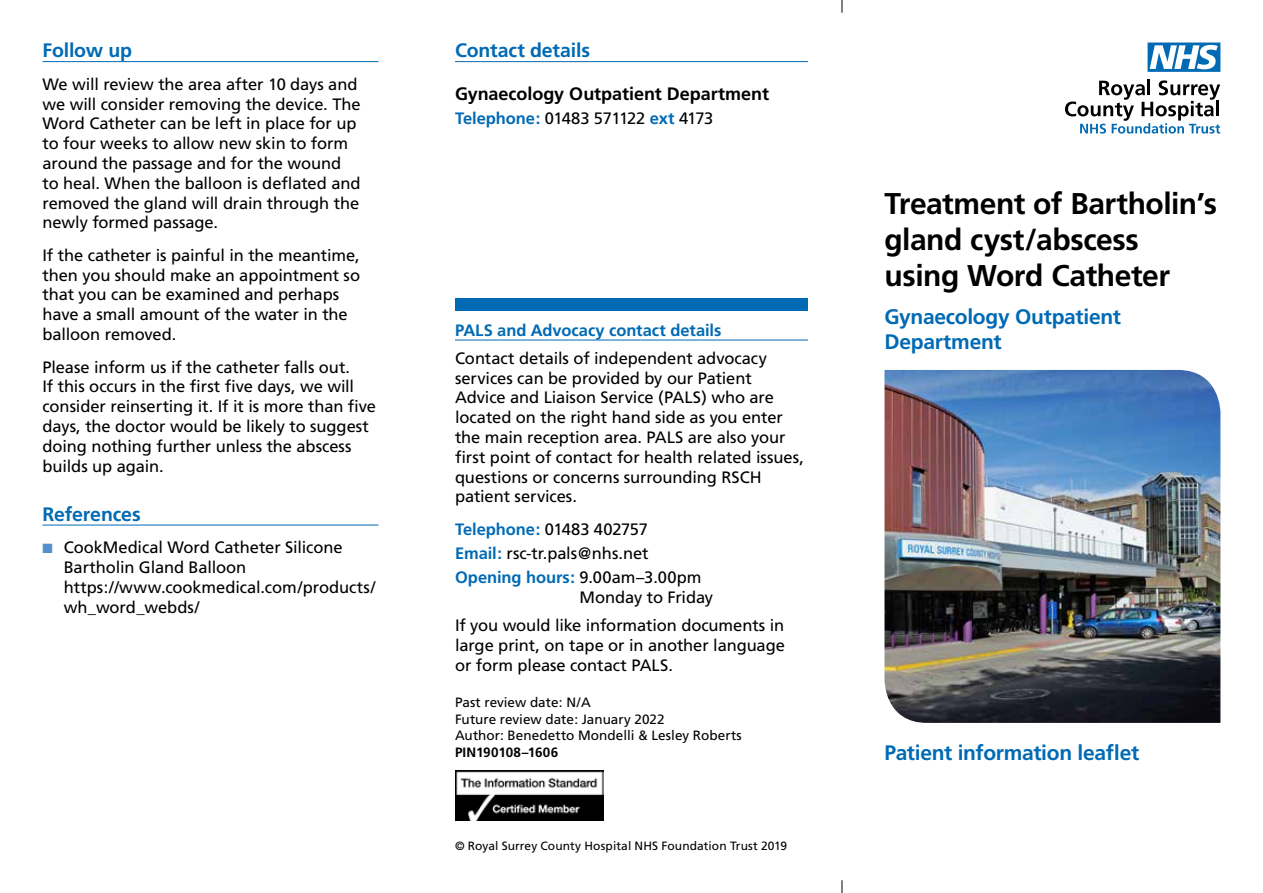
<style>
.page{position:relative;width:1263px;height:893px;background:#fff}
.page>*{position:absolute;margin:0;border:0;box-sizing:border-box;transform-origin:0 0}
.t1{font:700 30px/36px "Frutiger";letter-spacing:-.015em;color:#000}
.t2{font:700 21px/25.2px "Frutiger";letter-spacing:-.015em;color:#006ab4}
.t3{font:700 19.5px "Frutiger";letter-spacing:-.01em;color:#006ab4}
.t4{font:700 18px "Frutiger";color:#000}
.t5{font:16.5px/19.8px "Frutiger";letter-spacing:-.005em;color:#000}
.t6{font:700 16.5px "Frutiger";color:#006ab4}
.t7{font:16.5px "Frutiger";letter-spacing:-.04em;color:#000}
.t8{font:13.5px/16.5px "Frutiger";color:#000}
.t9{font:700 13.5px "Frutiger";letter-spacing:.01em;color:#000}
.t10{font:12px "Frutiger";letter-spacing:.005em;color:#000}
.s1{color:#5290cd}
.s2{font-weight:700;color:#006ab4}
</style>
<div class="page">
<svg style="left:1147px;top:43px;width:73px;height:29px"></svg>
<svg style="left:1065px;top:80px;width:155px;height:54px"></svg>
<div style="left:455px;top:298px;width:353px;height:12px;background:#006ab4"></div>
<hr style="left:455px;top:340px;width:353px;height:1px;background:#006ab4">
<img style="left:456px;top:770px;width:147px;height:51px">
<svg style="left:842px;top:0;width:1px;height:13px"></svg>
<svg style="left:842px;top:880px;width:1px;height:13px"></svg>
<img style="left:884px;top:370px;width:336px;height:353px">
<hr style="left:455px;top:61px;width:353px;height:1px;background:#006ab4">
<hr style="left:43px;top:61px;width:335px;height:1px;background:#006ab4">
<hr style="left:43px;top:525px;width:335px;height:1px;background:#006ab4">
<p class="t3" style="left:43px;top:39px;width:91px">Follow up</p>
<p class="t5" style="left:43px;top:74px;width:320px">We will review the area after 10 days and we will consider removing the device. The Word Catheter can be left in place for up to four weeks to allow new skin to form around the passage and for the wound to heal. When the balloon is deflated and removed the gland will drain through the newly formed passage.</p>
<p class="t5" style="left:43px;top:245px;width:319px">If the catheter is painful in the meantime, then you should make an appointment so that you can be examined and perhaps have a small amount of the water in the balloon removed.</p>
<p class="t5" style="left:43px;top:357px;width:335px">Please inform us if the catheter falls out.<br>If this occurs in the first five days, we will consider reinserting it. If it is more than five days, the doctor would be likely to suggest doing nothing further unless the abscess builds up again.</p>
<p class="t3" style="left:43px;top:502px;width:100px">References</p>
<p class="t5" style="left:64px;top:538px;width:313px;text-indent:-21px"><span class="s1">■</span> CookMedical Word Catheter Silicone<br>Bartholin Gland Balloon https://www.cookmedical.com/products/ wh_word_webds/</p>
<p class="t3" style="left:455px;top:39px;width:137px">Contact details</p>
<p class="t4" style="left:455px;top:83px;width:315px">Gynaecology Outpatient Department</p>
<p class="t7" style="left:455px;top:109px;width:260px"><span class="s2">Telephone:</span> 01483 571122 <span class="s2">ext</span> 4173</p>
<p class="t6" style="left:455px;top:320px;width:268px">PALS and Advocacy contact details</p>
<p class="t5" style="left:455px;top:348px;width:350px">Contact details of independent advocacy services can be provided by our Patient Advice and Liaison Service (PALS) who are located on the right hand side as you enter the main reception area. PALS are also your first point of contact for health related issues, questions or concerns surrounding RSCH patient services.</p>
<p class="t5" style="left:455px;top:517px;width:248px;line-height:24px"><span class="s2">Telephone:</span> 01483 402757<br><span class="s2">Email:</span> rsc-tr.pals@nhs.net<br><span class="s2">Opening hours:</span> 9.00am–3.00pm</p>
<p class="t5" style="left:455px;top:583px;width:331px;line-height:28.3px;text-indent:125px">Monday to Friday<br>If you would like information documents in</p>
<p class="t5" style="left:455px;top:635px;width:331px">large print, on tape or in another language or form please contact PALS.</p>
<p class="t8" style="left:455px;top:694px;width:288px">Past review date: N/A<br>Future review date: January 2022<br>Author: Benedetto Mondelli &amp; Lesley Roberts</p>
<p class="t9" style="left:455px;top:744px;width:105px">PIN190108–1606</p>
<p class="t10" style="left:455px;top:839px;width:334px">© Royal Surrey County Hospital NHS Foundation Trust 2019</p>
<h1 class="t1" style="left:884px;top:186px;width:334px">Treatment of Bartholin’s gland cyst/abscess using Word Catheter</h1>
<p class="t2" style="left:884px;top:304px;width:238px">Gynaecology Outpatient<br>Department</p>
<p class="t2" style="left:884px;top:740px;width:256px">Patient information leaflet</p>
</div>
